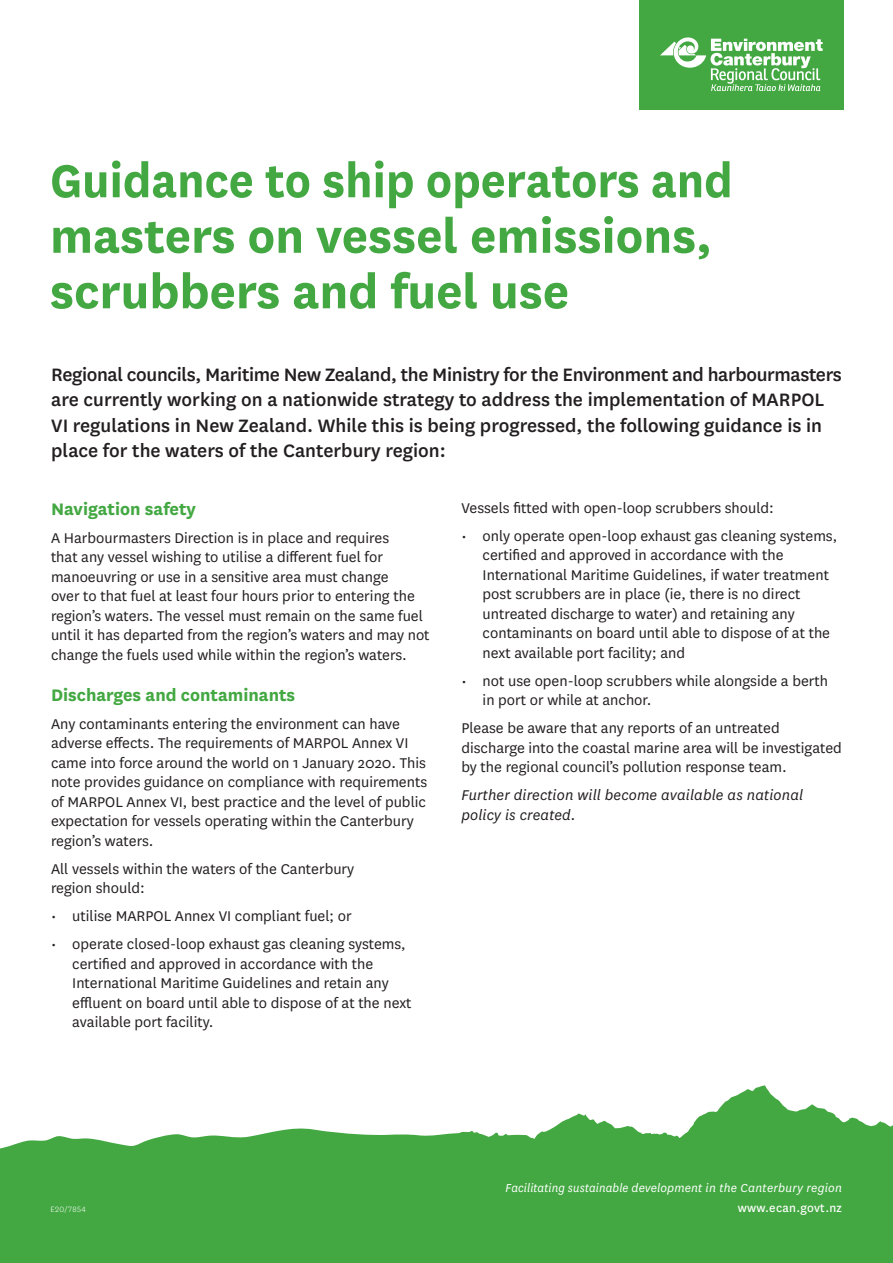
<style>
.page{position:relative;width:893px;height:1263px;background:#fff}
.page>*{position:absolute;margin:0;border:0;box-sizing:border-box;transform-origin:0 0}
.t1{font:700 54px/55.5px "National";color:#43a842;scale:.95 1}
.Body{font:500 21px/25.5px "National";color:#231f20}
.Body_header{font:700 19.5px "National";color:#43a842}
.Body-2{font:16.5px/19.5px "National";color:#231f20}
.Body-3{font:italic 16.5px/19.5px "National";letter-spacing:.01em;color:#231f20}
.t2{font:italic 13.5px "National";letter-spacing:.01em;color:#fff;scale:.95 1}
.t3{font:13.5px "National";letter-spacing:.02em;color:#fff}
.t4{font:300 9px "National";letter-spacing:.04em;color:#fff}
</style>
<div class="page">
<svg style="left:0;top:1085px;width:893px;height:178px;fill:#43a842"></svg>
<div style="left:639px;top:0;width:204px;height:110px;background:#43a842"></div>
<svg style="left:660px;top:37px;width:163px;height:54px"></svg>
<p class="t1" style="left:50px;top:149px;width:720px">Guidance to ship operators and masters on vessel emissions, scrubbers and fuel use</p>
<p class="Body" style="left:51px;top:360px;width:792px">Regional councils, Maritime New Zealand, the Ministry for the Environment and harbourmasters are currently working on a nationwide strategy to address the implementation of MARPOL VI regulations in New Zealand. While this is being progressed, the following guidance is in place for the waters of the Canterbury region:</p>
<p class="Body_header" style="left:51px;top:495px;width:147px">Navigation safety</p>
<p class="Body-2" style="left:51px;top:527px;width:380px">A Harbourmasters Direction is in place and requires<br>that any vessel wishing to utilise a different fuel for manoeuvring or use in a sensitive area must change<br>over to that fuel at least four hours prior to entering the region’s waters. The vessel must remain on the same fuel until it has departed from the region’s waters and may not change the fuels used while within the region’s waters.</p>
<p class="Body_header" style="left:51px;top:681px;width:246px">Discharges and contaminants</p>
<p class="Body-2" style="left:51px;top:713px;width:378px">Any contaminants entering the environment can have adverse effects. The requirements of MARPOL Annex VI came into force around the world on 1 January 2020. This note provides guidance on compliance with requirements of MARPOL Annex VI, best practice and the level of public expectation for vessels operating within the Canterbury region’s waters.</p>
<p class="Body-2" style="left:51px;top:858px;width:305px">All vessels within the waters of the Canterbury region should:</p>
<p class="Body-2" style="left:51px;top:905px;width:302px">• utilise MARPOL Annex VI compliant fuel; or</p>
<p class="Body-2" style="left:72px;top:933px;width:341px;text-indent:-21px">• operate closed-loop exhaust gas cleaning systems, certified and approved in accordance with the International Maritime Guidelines and retain any effluent on board until able to dispose of at the next available port facility.</p>
<p class="Body-2" style="left:461px;top:497px;width:314px">Vessels fitted with open-loop scrubbers should:</p>
<p class="Body-2" style="left:483px;top:525px;width:356px;text-indent:-21px">• only operate open-loop exhaust gas cleaning systems, certified and approved in accordance with the International Maritime Guidelines, if water treatment post scrubbers are in place (ie, there is no direct untreated discharge to water) and retaining any contaminants on board until able to dispose of at the next available port facility; and</p>
<p class="Body-2" style="left:483px;top:670px;width:347px;text-indent:-21px">• not use open-loop scrubbers while alongside a berth in port or while at anchor.</p>
<p class="Body-2" style="left:461px;top:717px;width:382px">Please be aware that any reports of an untreated discharge into the coastal marine area will be investigated by the regional council’s pollution response team.</p>
<p class="Body-3" style="left:461px;top:785px;width:343px">Further direction will become available as national policy is created.</p>
<p class="t4" style="left:50px;top:1203px;width:37px">E20/7854</p>
<p class="t2" style="left:505px;top:1180px;width:356px">Facilitating sustainable development in the Canterbury region</p>
<p class="t3" style="left:738px;top:1198px;width:106px">www.ecan.govt.nz</p>
</div>
